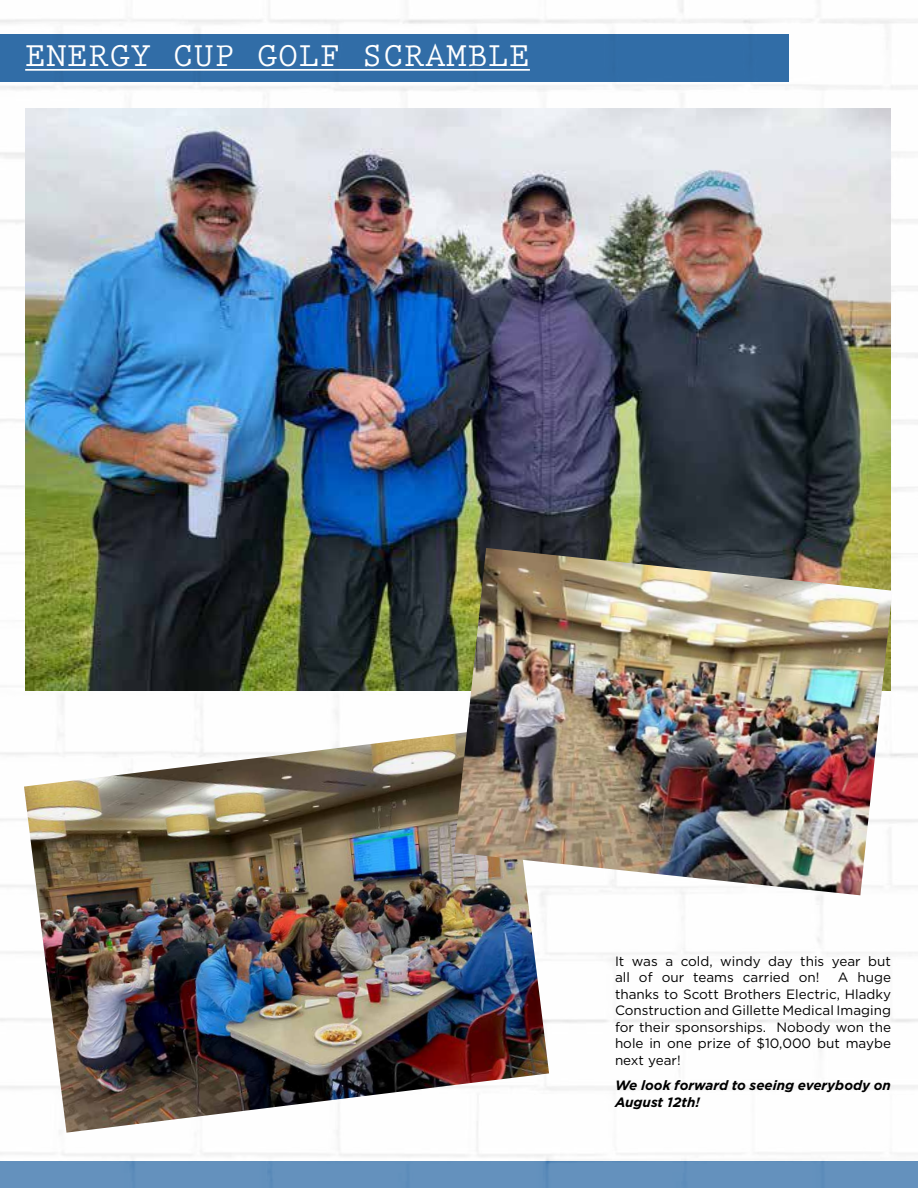
<style>
.page{position:relative;width:918px;height:1188px;background:#fff}
.page>*{position:absolute;margin:0;border:0;box-sizing:border-box;transform-origin:0 0}
.t1{font:700 34.5px "Prestige Elite Std";letter-spacing:.01em;color:#fff}
.t2{font:13.5px/16.5px "Gotham";color:#000}
.t3{font:italic 700 13.5px/16.5px "Gotham";color:#000}
</style>
<div class="page">
<img style="left:0;top:0;width:918px;height:1161px">
<div style="left:0;top:1161px;width:918px;height:27px;background:#6491bd"></div>
<div style="left:0;top:34px;width:788px;height:48px;background:#326ea8"></div>
<hr style="left:25px;top:69px;width:505px;height:2px;background:#fff">
<img style="left:25px;top:108px;width:866px;height:582px">
<img style="left:24px;top:727px;width:525px;height:406px">
<img style="left:454px;top:548px;width:438px;height:347px">
<h1 class="t1" style="left:25px;top:37px;width:506px">ENERGY CUP GOLF SCRAMBLE</h1>
<p class="t2" style="left:615px;top:952px;width:278px">It was a cold, windy day this year but all of our teams carried on!</p>
<p class="t2" style="left:615px;top:969px;width:278px;text-align:justify;text-indent:223px">A huge thanks to Scott Brothers Electric, Hladky Construction and Gillette Medical Imaging for their sponsorships. Nobody won the hole in one prize of $10,000 but maybe next year!</p>
<p class="t3" style="left:615px;top:1077px;width:278px">We look forward to seeing everybody on<br>August 12th!</p>
</div>
